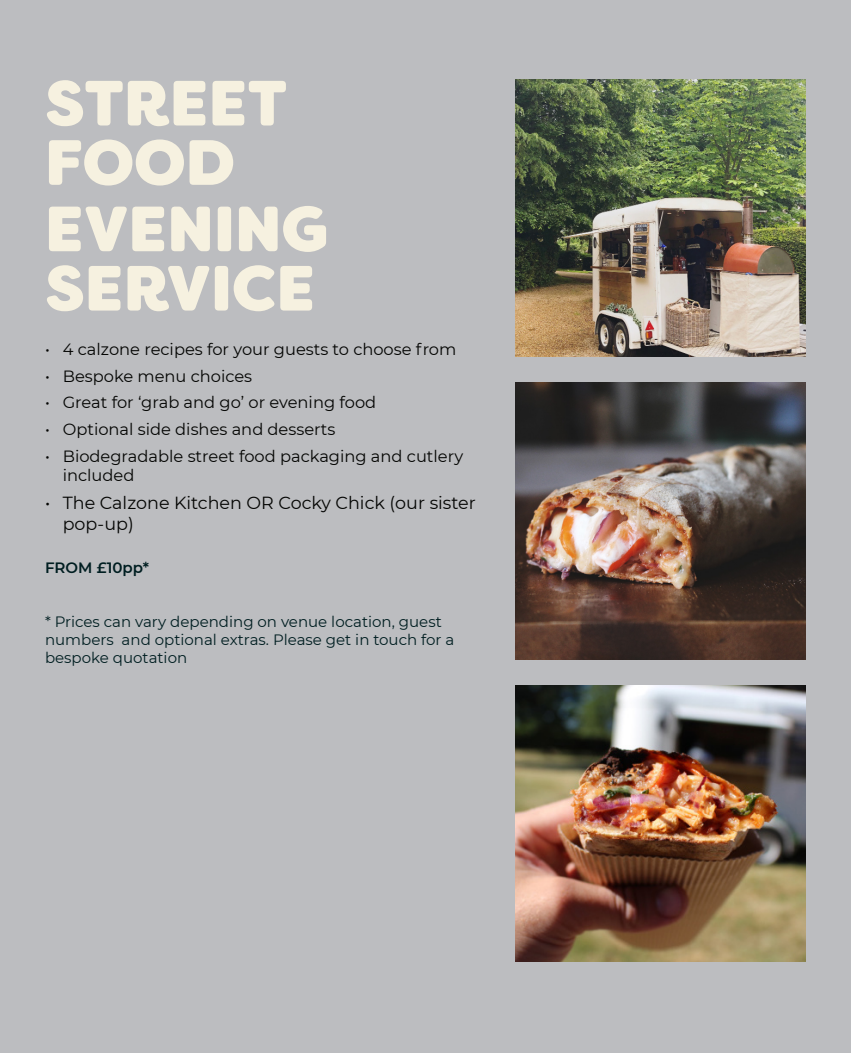
<style>
.page{position:relative;width:851px;height:1053px;background:#fff}
.page>*{position:absolute;margin:0;border:0;box-sizing:border-box;transform-origin:0 0}
.t1{font:800 63.75px/59.2px "Filson Soft W03";color:#f6f1e0}
.t2{font:17.5px/21px "Montserrat";color:#040503}
.t3{font:16.25px/19.5px "Montserrat";color:#040503}
.Body{font:15px/18px "Montserrat";color:#001e21}
.Body-2{font:600 15px "Montserrat";color:#001e21}
</style>
<div class="page">
<div style="left:0;top:0;width:850px;height:1052px;background:#bcbdc0"></div>
<img style="left:515px;top:685px;width:290px;height:276px">
<img style="left:515px;top:80px;width:290px;height:276px">
<img style="left:515px;top:382px;width:290px;height:277px">
<p class="t1" style="left:45px;top:74px;width:243px">STREET<br>FOOD</p>
<p class="t1" style="left:45px;top:200px;width:285px">EVENING<br>SERVICE</p>
<p class="t3" style="left:45px;top:339px;width:413px">• 4 calzone recipes for your guests to choose from</p>
<p class="t3" style="left:45px;top:365px;width:209px">• Bespoke menu choices</p>
<p class="t3" style="left:45px;top:392px;width:332px">• Great for ‘grab and go’ or evening food</p>
<p class="t3" style="left:45px;top:419px;width:292px">• Optional side dishes and desserts</p>
<p class="t3" style="left:63px;top:445px;width:402px;text-indent:-18px">• Biodegradable street food packaging and cutlery included</p>
<p class="t2" style="left:63px;top:492px;width:414px;text-indent:-18px">• The Calzone Kitchen OR Cocky Chick (our sister pop-up)</p>
<p class="Body-2" style="left:45px;top:557px;width:106px">FROM £10pp*</p>
<p class="Body" style="left:45px;top:612px;width:411px">* Prices can vary depending on venue location, guest numbers and optional extras. Please get in touch for a bespoke quotation</p>
</div>
